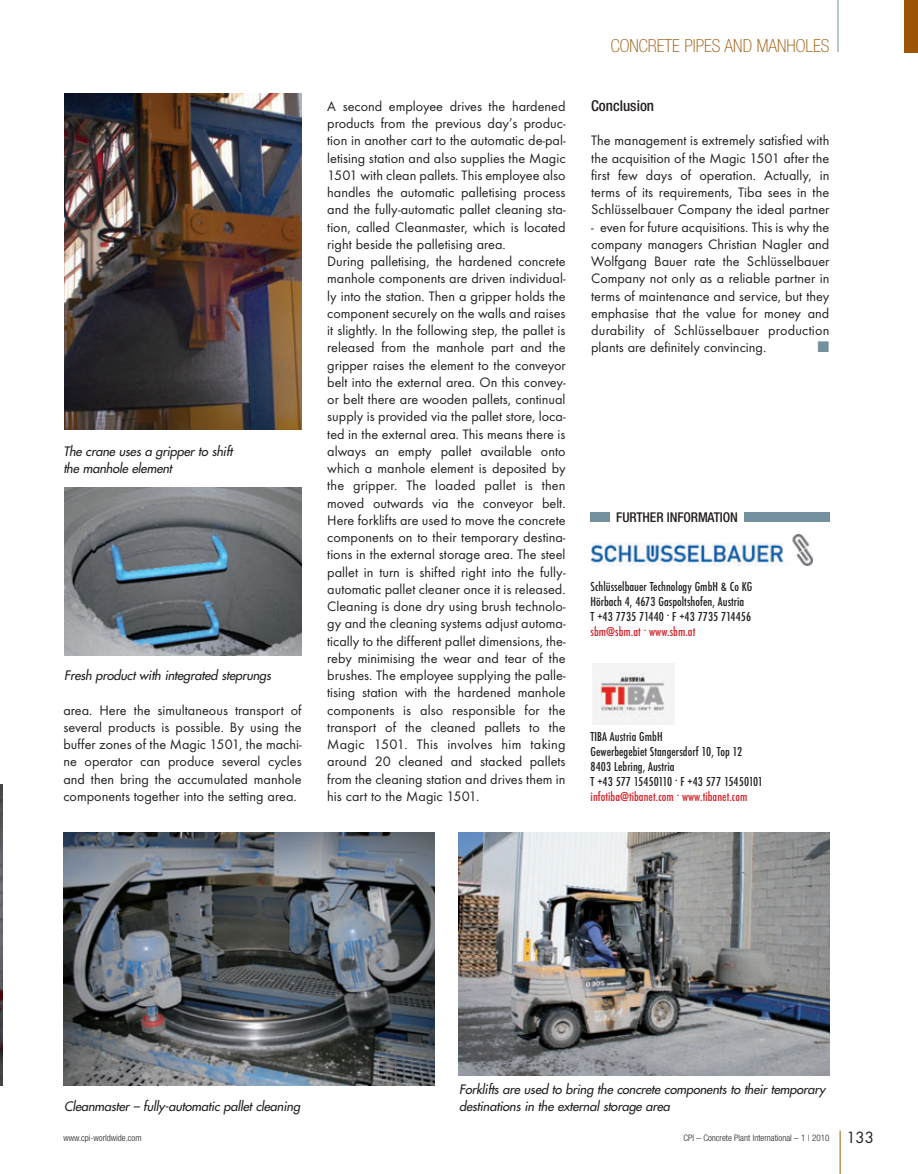
<style>
.page{position:relative;width:918px;height:1174px;background:#fff}
.page>*{position:absolute;margin:0;border:0;box-sizing:border-box;transform-origin:0 0}
.t1{font:100 condensed 18px "Helvetica Neue";color:#9c5506}
.t2{font:500 condensed 15px "Helvetica Neue";color:#231f20}
.t3{font:14.25px/17.2px "Futura T";color:#231f20;text-align:justify}
.t4{font:14.25px "European Pi Three";color:#73909f}
.t5{font:500 condensed 13.5px/15px "Futura T";letter-spacing:.005em;color:#231f20}
.t6{font:500 condensed 13.5px "Futura T";letter-spacing:.005em;color:#d1232a}
.t7{font:500 condensed 13.5px "Helvetica Neue";letter-spacing:-.01em;color:#231f20}
.t8{font:italic 12.75px/17.2px "Futura";letter-spacing:-.01em;color:#231f20}
.t9{font:300 condensed 9px "Helvetica Neue";color:#231f20}
.s1{font-family:"Futura";font-weight:400;font-stretch:normal;font-size:15px}
</style>
<div class="page">
<hr style="left:839px;top:1131px;width:1px;height:43px;background:#9c5506">
<hr style="left:837px;top:0;width:1px;height:52px;background:#73909f">
<div style="left:904px;top:0;width:13px;height:52px;background:#9c5506"></div>
<img style="left:0;top:785px;width:2px;height:300px">
<img style="left:64px;top:488px;width:237px;height:168px">
<img style="left:65px;top:93px;width:237px;height:336px">
<img style="left:591px;top:534px;width:220px;height:32px">
<div style="left:590px;top:512px;width:19px;height:10px;background:#73909f"></div>
<div style="left:743px;top:512px;width:86px;height:10px;background:#73909f"></div>
<img style="left:592px;top:664px;width:82px;height:60px">
<img style="left:63px;top:833px;width:371px;height:252px">
<img style="left:458px;top:833px;width:371px;height:242px">
<p class="t8" style="left:63px;top:443px;width:173px">The crane uses a gripper to shift the manhole element</p>
<p class="t8" style="left:64px;top:668px;width:211px">Fresh product with integrated steprungs</p>
<p class="t3" style="left:63px;top:702px;width:240px">area. Here the simultaneous transport of several products is possible. By using the buffer zones of the Magic 1501, the machi&shy;ne operator can produce several cycles and then bring the accumulated manhole components together into the setting area.</p>
<p class="t1" style="left:610px;top:39px;width:220px">CONCRETE PIPES AND MANHOLES</p>
<p class="t3" style="left:327px;top:99px;width:240px;text-align:left">A second employee drives the hardened products from the previous day’s produc - tion in another cart to the automatic de-pal&shy;letising station and also supplies the Magic 1501 with clean pallets. This employee also handles the automatic palletising process and the fully-automatic pallet cleaning sta - tion, called Cleanmaster, which is located right beside the palletising area.<br>During palletising, the hardened concrete manhole components are driven individual&shy;ly into the station. Then a gripper holds the component securely on the walls and raises it slightly. In the following step, the pallet is released from the manhole part and the gripper raises the element to the conveyor belt into the external area. On this convey&shy;or belt there are wooden pallets, continual supply is provided via the pallet store, loca&shy;ted in the external area. This means there is always an empty pallet available onto which a manhole element is deposited by the gripper. The loaded pallet is then moved outwards via the conveyor belt.<br>Here forklifts are used to move the con crete components on to their temporary destina - tions in the external storage area. The steel pallet in turn is shifted right into the fully&shy;automatic pallet cleaner once it is released.<br>Cleaning is done dry using brush technolo&shy;gy and the cleaning systems adjust automa&shy;tically to the different pallet dimensions, the&shy;reby minimising the wear and tear of the brushes. The employee supplying the palle&shy;tising station with the hardened manhole components is also responsible for the transport of the cleaned pallets to the Magic 1501. This involves him taking around 20 cleaned and stacked pallets from the cleaning station and drives them in his cart to the Magic 1501.</p>
<p class="t2" style="left:591px;top:100px;width:65px">Conclusion</p>
<p class="t3" style="left:591px;top:133px;width:240px">The management is extremely satisfied with the acquisition of the Magic 1501 after the first few days of operation. Actually, in terms of its requirements, Tiba sees in the Schlüsselbauer Company the ideal partner</p>
<p class="t3" style="left:591px;top:219px;width:240px">- even for future acquisitions. This is why the company managers Christian Nagler and Wolfgang Bauer rate the Schlüsselbauer Company not only as a reliable partner in terms of maintenance and service, but they emphasise that the value for money and durability of Schlüsselbauer production plants are definitely convincing.</p>
<p class="t4" style="left:817px;top:339px;width:13px">-</p>
<p class="t7" style="left:616px;top:513px;width:123px">FURTHER INFORMATION</p>
<p class="t5" style="left:590px;top:579px;width:163px">Schlüsselbauer Technology GmbH &amp; Co KG<br>Hörbach 4, 4673 Gaspoltshofen, Austria<br>T +43 7735 71440 . F +43 7735 714456</p>
<p class="t6" style="left:590px;top:626px;width:106px">sbm@sbm.at . www.sbm.at</p>
<p class="t5" style="left:590px;top:729px;width:174px">TIBA Austria GmbH<br>Gewerbegebiet Stangersdorf 10, Top 12<br>8403 Lebring, Austria<br>T +43 577 15450110 . F +43 577 15450101</p>
<p class="t6" style="left:590px;top:791px;width:158px">infotiba@tibanet.com . www.tibanet.com</p>
<p class="t8" style="left:64px;top:1099px;width:240px">Cleanmaster – fully-automatic pallet cleaning</p>
<p class="t8" style="left:459px;top:1082px;width:367px">Forklifts are used to bring the concrete components to their temporary destinations in the external storage area</p>
<p class="t9" style="left:63px;top:1135px;width:80px">www.cpi-worldwide.com</p>
<p class="t9" style="left:683px;top:1135px;width:192px">CPI – Concrete Plant International – 1 | 2010 <span class="s1">133</span></p>
</div>
